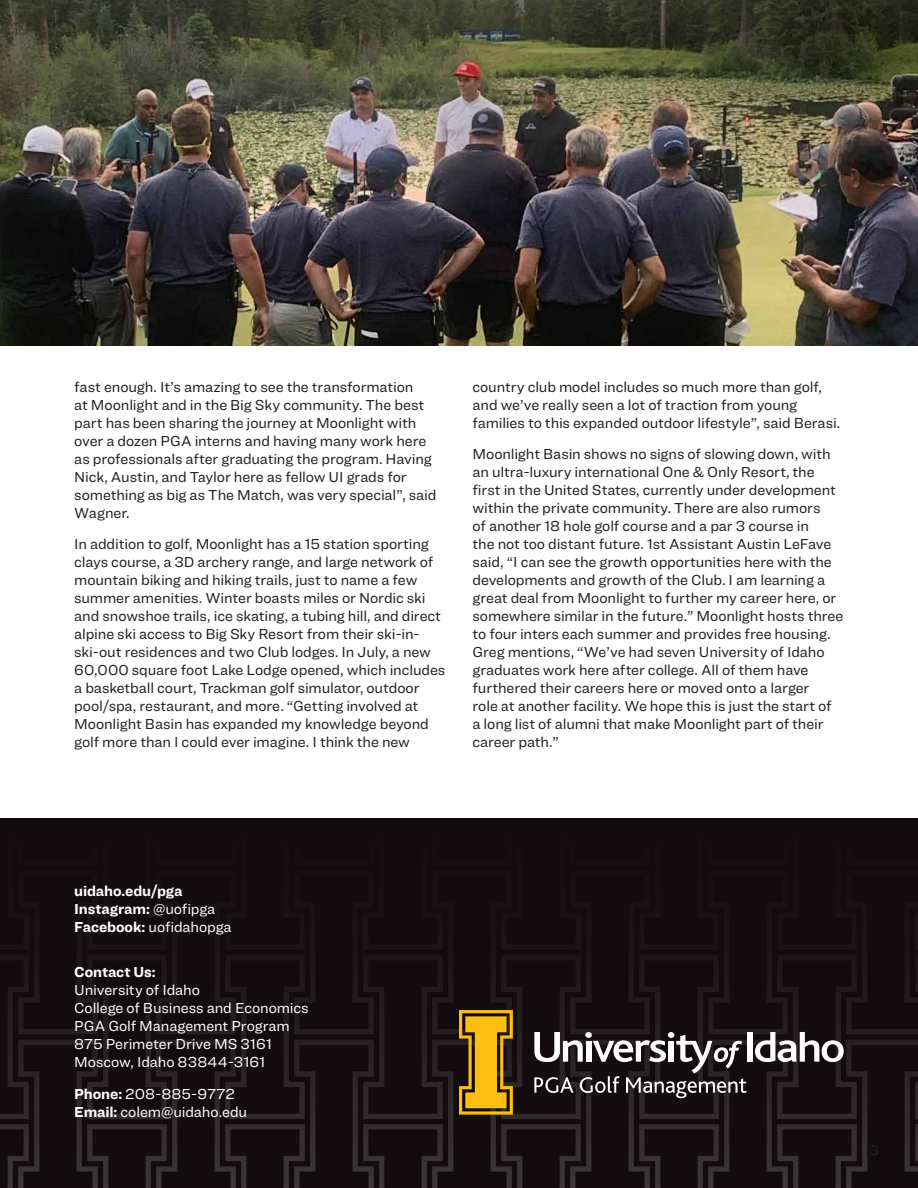
<style>
.page{position:relative;width:918px;height:1188px;background:#fff}
.page>*{position:absolute;margin:0;border:0;box-sizing:border-box;transform-origin:0 0}
.t1{font:15px/18px "Ringside";letter-spacing:-.01em;color:#231f20}
.t2{font:15px/18px "Ringside";letter-spacing:-.005em;color:#fff}
.t3{font:700 15px/18px "Ringside";letter-spacing:-.005em;color:#fff}
.s1{font-weight:400}
.s2{font-weight:700}
</style>
<div class="page">
<svg style="left:0;top:818px;width:918px;height:370px;background:#160f11"></svg>
<svg style="left:459px;top:1010px;width:54px;height:105px;background:#af8211"></svg>
<div style="left:747px;top:1032px;width:6px;height:30px;background:#fff"></div>
<svg style="left:755px;top:1032px;width:89px;height:30px"></svg>
<svg style="left:534px;top:1032px;width:213px;height:66px"></svg>
<img style="left:0;top:0;width:918px;height:346px">
<p class="t1" style="left:74px;top:377px;width:364px">fast enough. It’s amazing to see the transformation<br>at Moonlight and in the Big Sky community. The best part has been sharing the journey at Moonlight with over a dozen PGA interns and having many work here as professionals after graduating the program. Having Nick, Austin, and Taylor here as fellow UI grads for something as big as The Match, was very special”, said Wagner.</p>
<p class="t1" style="left:74px;top:535px;width:373px">In addition to golf, Moonlight has a 15 station sporting clays course, a 3D archery range, and large network of mountain biking and hiking trails, just to name a few summer amenities. Winter boasts miles or Nordic ski and snowshoe trails, ice skating, a tubing hill, and direct alpine ski access to Big Sky Resort from their ski-in&shy;ski-out residences and two Club lodges. In July, a new 60,000 square foot Lake Lodge opened, which includes a basketball court, Trackman golf simulator, outdoor pool/spa, restaurant, and more. “Getting involved at Moonlight Basin has expanded my knowledge beyond golf more than I could ever imagine. I think the new</p>
<p class="t1" style="left:472px;top:377px;width:369px">country club model includes so much more than golf, and we’ve really seen a lot of traction from young families to this expanded outdoor lifestyle”, said Berasi.</p>
<p class="t1" style="left:472px;top:445px;width:372px">Moonlight Basin shows no signs of slowing down, with an ultra-luxury international One &amp; Only Resort, the first in the United States, currently under development within the private community. There are also rumors<br>of another 18 hole golf course and a par 3 course in<br>the not too distant future. 1st Assistant Austin LeFave said, “I can see the growth opportunities here with the developments and growth of the Club. I am learning a great deal from Moonlight to further my career here, or somewhere similar in the future.” Moonlight hosts three to four inters each summer and provides free housing.<br>Greg mentions, “We’ve had seven University of Idaho graduates work here after college. All of them have furthered their careers here or moved onto a larger<br>role at another facility. We hope this is just the start of a long list of alumni that make Moonlight part of their career path.”</p>
<p class="t3" style="left:74px;top:881px;width:159px">uidaho.edu/pga<br>Instagram: <span class="s1">@uofipga<br></span>Facebook: <span class="s1">uofidahopga</span></p>
<p class="t3" style="left:74px;top:963px;width:83px">Contact Us:</p>
<p class="t2" style="left:74px;top:981px;width:236px">University of Idaho<br>College of Business and Economics<br>PGA Golf Management Program<br>875 Perimeter Drive MS 3161<br>Moscow, Idaho 83844-3161</p>
<p class="t2" style="left:74px;top:1084px;width:174px"><span class="s2">Phone:</span> 208-885-9772<br><span class="s2">Email:</span> colem@uidaho.edu</p>
</div>
